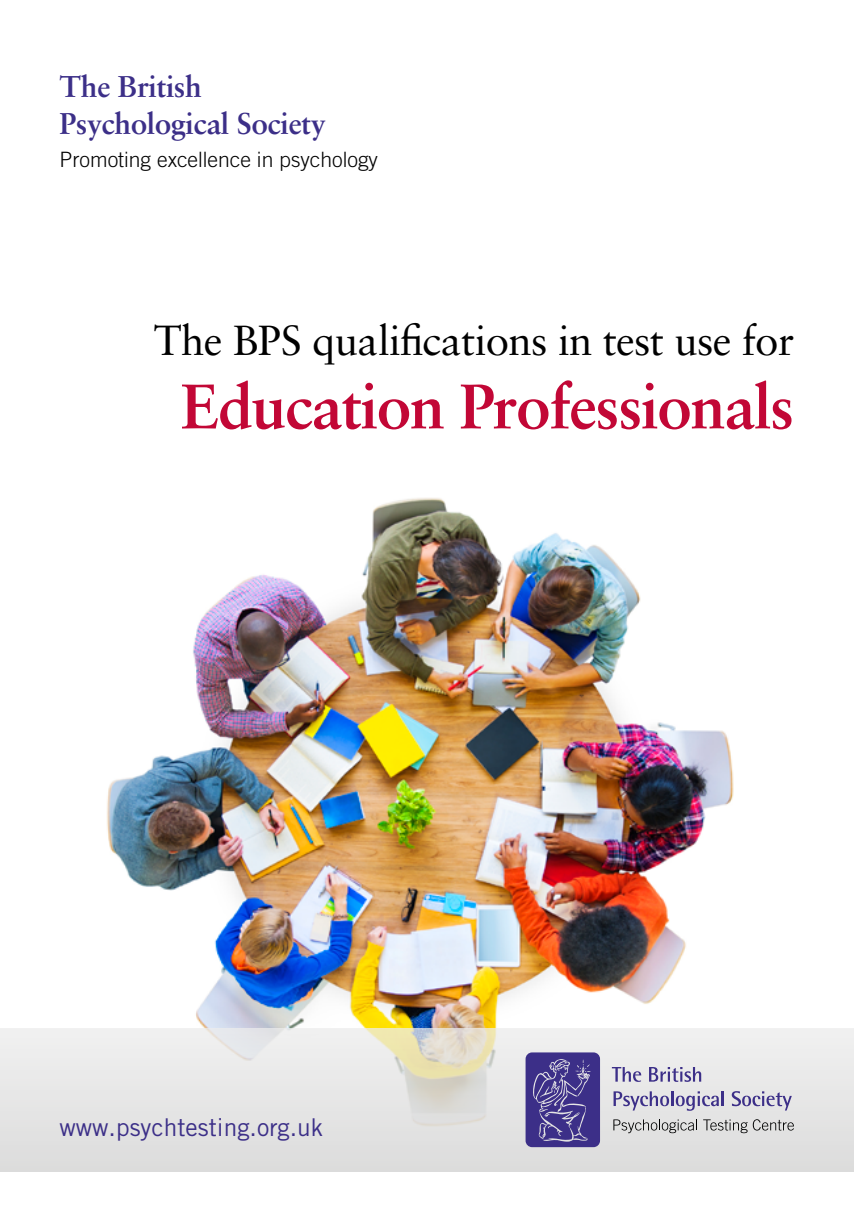
<style>
.page{position:relative;width:854px;height:1221px;background:#fff}
.page>*{position:absolute;margin:0;border:0;box-sizing:border-box;transform-origin:0 0}
.t1{font:700 63px "Sabon LT Std";letter-spacing:-.025em;color:#c20736}
.t2{font:42px "Sabon LT Std";letter-spacing:-.015em;color:#000}
.t3{font:700 29.93px "Sabon LT Std";letter-spacing:-.015em;color:#3c2f88}
.t4{font:24.5px "Trade Gothic LT Std";color:#3c2f88}
.t5{font:300 21.18px "Trade Gothic LT Std";color:#000}
</style>
<div class="page">
<img style="left:107px;top:498px;width:627px;height:530px">
<svg style="left:0;top:1028px;width:853px;height:143px;background:#e5e4e3"></svg>
<svg style="left:611px;top:1066px;width:30px;height:15px"></svg>
<svg style="left:648px;top:1066px;width:53px;height:15px"></svg>
<svg style="left:613px;top:1091px;width:110px;height:19px;background:#b6b3cb"></svg>
<svg style="left:731px;top:1091px;width:60px;height:19px"></svg>
<svg style="left:613px;top:1119px;width:84px;height:14px"></svg>
<svg style="left:703px;top:1119px;width:90px;height:14px"></svg>
<svg style="left:525px;top:1052px;width:75px;height:95px;background:#524794"></svg>
<p class="t3" style="left:60px;top:68px;width:144px">The British</p>
<p class="t3" style="left:60px;top:105px;width:267px">Psychological Society</p>
<p class="t5" style="left:60px;top:147px;width:320px">Promoting excellence in psychology</p>
<p class="t2" style="left:154px;top:315px;width:642px">The BPS qualifications in test use for</p>
<p class="t1" style="left:181px;top:367px;width:615px">Education Professionals</p>
<p class="t4" style="left:60px;top:1112px;width:265px">www.psychtesting.org.uk</p>
</div>
